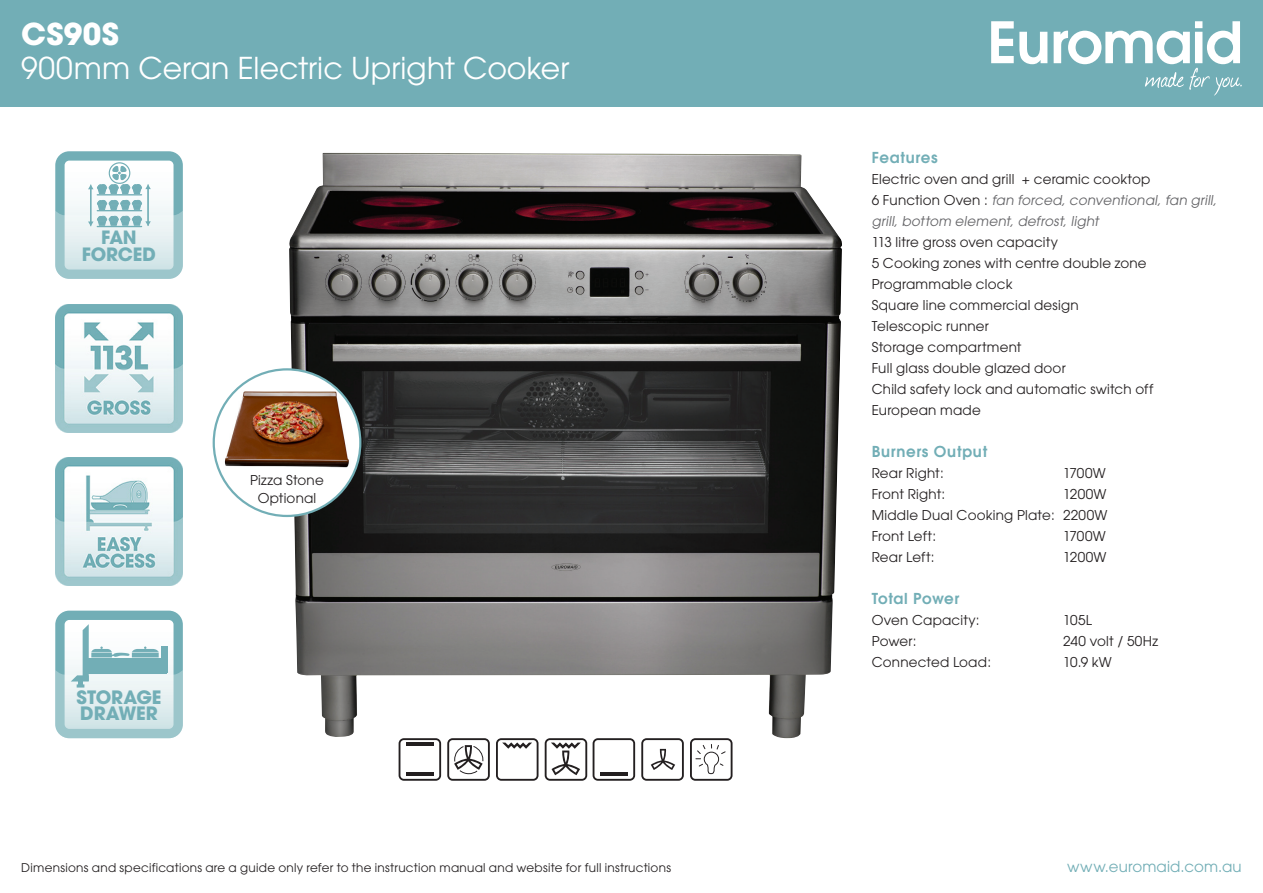
<style>
.page{position:relative;width:1263px;height:893px;background:#fff}
.page>*{position:absolute;margin:0;border:0;box-sizing:border-box;transform-origin:0 0}
._3_Section_Heading{font:30px/33.8px "Avant Garde";color:#fff}
.t1{font:700 18.3px/16.4px "Avant Garde";letter-spacing:-.005em;color:#72aeb6}
.t2{font:700 18.15px/16.4px "Avant Garde";letter-spacing:-.015em;color:#72aeb6;text-align:center}
._3_Section_Heading-2{font:600 15px "Avant Garde";letter-spacing:.045em;color:#72aeb6}
.t3{font:15px "Avant Garde";letter-spacing:.015em;color:#72aeb6}
._2_Body_Copy{font:600 15px "Avant Garde";letter-spacing:.035em;color:#72aeb6}
._2_Body_Copy-2{font:13.5px/18px "Avant Garde";letter-spacing:.015em;color:#231f20;text-align:center}
._2_Body_Copy-3{font:italic 13.5px "Avant Garde";color:#636366}
._2_Body_Copy-4{font:13.5px "Avant Garde";letter-spacing:-.005em;color:#231f20}
.t4{font:12px "Avant Garde";letter-spacing:.02em;color:#231f20}
.s1{font-weight:700}
.s2{font-style:normal;color:#231f20}
</style>
<div class="page">
<div style="left:0;top:0;width:1263px;height:106px;background:#72aeb6"></div>
<svg style="left:991px;top:21px;width:251px;height:74px"></svg>
<img style="left:289px;top:153px;width:553px;height:586px">
<svg style="left:55px;top:611px;width:128px;height:127px"></svg>
<svg style="left:214px;top:369px;width:146px;height:147px"></svg>
<img style="left:214px;top:373px;width:146px;height:127px">
<svg style="left:55px;top:151px;width:128px;height:128px"></svg>
<div style="left:109px;top:162px;width:21px;height:22px;border:1px solid #72aeb6;border-radius:50%"></div>
<img style="left:55px;top:304px;width:128px;height:128px">
<img style="left:55px;top:458px;width:128px;height:127px">
<svg style="left:399px;top:738px;width:42px;height:43px"></svg>
<svg style="left:447px;top:738px;width:43px;height:43px"></svg>
<svg style="left:496px;top:738px;width:42px;height:43px"></svg>
<svg style="left:545px;top:738px;width:42px;height:43px"></svg>
<svg style="left:593px;top:738px;width:42px;height:43px"></svg>
<svg style="left:641px;top:738px;width:43px;height:43px"></svg>
<svg style="left:690px;top:738px;width:42px;height:43px"></svg>
<p class="_3_Section_Heading" style="left:21px;top:17px;width:550px"><span class="s1">CS90S<br></span>900mm Ceran Electric Upright Cooker</p>
<p class="t2" style="left:82px;top:229px;width:76px">FAN<br>FORCED</p>
<p class="t1" style="left:77px;top:689px;width:86px">STORAGE<br>DRAWER</p>
<p class="_2_Body_Copy-2" style="left:250px;top:471px;width:75px">Pizza Stone<br>Optional</p>
<p class="_3_Section_Heading-2" style="left:872px;top:148px;width:67px">Features</p>
<p class="_2_Body_Copy-2" style="left:872px;top:170px;width:280px">Electric oven and grill + ceramic cooktop</p>
<p class="_2_Body_Copy-3" style="left:872px;top:192px;width:349px"><span class="s2">6 F u n ct i o n O ve n :</span> fan forced, conventional, fan grill,</p>
<p class="_2_Body_Copy-3" style="left:872px;top:213px;width:231px">grill, bottom element, defrost, light</p>
<p class="_2_Body_Copy-2" style="left:872px;top:233px;width:188px">113 litre gross oven capacity</p>
<p class="_2_Body_Copy-2" style="left:872px;top:254px;width:276px">5 Cooking zones with centre double zone</p>
<p class="_2_Body_Copy-2" style="left:872px;top:275px;width:142px">Programmable clock</p>
<p class="_2_Body_Copy-2" style="left:872px;top:296px;width:209px">Square line commercial design</p>
<p class="_2_Body_Copy-2" style="left:872px;top:317px;width:119px">Telescopic runner</p>
<p class="_2_Body_Copy-2" style="left:872px;top:338px;width:151px">Storage compartment</p>
<p class="_2_Body_Copy-2" style="left:872px;top:359px;width:195px">Full glass double glazed door</p>
<p class="_2_Body_Copy-2" style="left:872px;top:380px;width:283px">Child safety lock and automatic switch off</p>
<p class="_2_Body_Copy-2" style="left:872px;top:401px;width:111px">European made</p>
<p class="_3_Section_Heading-2" style="left:872px;top:442px;width:117px">Burners Output</p>
<p class="_2_Body_Copy-2" style="left:872px;top:464px;width:74px">Rear Right:</p>
<p class="_2_Body_Copy-2" style="left:1063px;top:464px;width:44px">1700W</p>
<p class="_2_Body_Copy-2" style="left:872px;top:485px;width:75px">Front Right:</p>
<p class="_2_Body_Copy-2" style="left:1063px;top:485px;width:45px">1200W</p>
<p class="_2_Body_Copy-2" style="left:872px;top:506px;width:237px">Middle Dual Cooking Plate: 2200W</p>
<p class="_2_Body_Copy-4" style="left:872px;top:528px;width:66px">Front Left:</p>
<p class="_2_Body_Copy-2" style="left:1063px;top:527px;width:44px">1700W</p>
<p class="_2_Body_Copy-2" style="left:872px;top:548px;width:64px">Rear Left:</p>
<p class="_2_Body_Copy-2" style="left:1063px;top:548px;width:45px">1200W</p>
<p class="_2_Body_Copy" style="left:872px;top:589px;width:89px">Total Power</p>
<p class="_2_Body_Copy-2" style="left:872px;top:611px;width:109px">Oven Capacity:</p>
<p class="_2_Body_Copy-2" style="left:1063px;top:611px;width:30px">105L</p>
<p class="_2_Body_Copy-2" style="left:872px;top:632px;width:46px">Power:</p>
<p class="_2_Body_Copy-2" style="left:1063px;top:632px;width:96px">240 volt / 50Hz</p>
<p class="_2_Body_Copy-2" style="left:872px;top:653px;width:121px">Connected Load:</p>
<p class="_2_Body_Copy-2" style="left:1063px;top:653px;width:50px">10.9 kW</p>
<p class="t4" style="left:21px;top:860px;width:651px">Dimensions and specifications are a guide only refer to the instruction manual and website for full instructions</p>
<p class="t3" style="left:1067px;top:857px;width:176px">www.euromaid.com.au</p>
</div>
